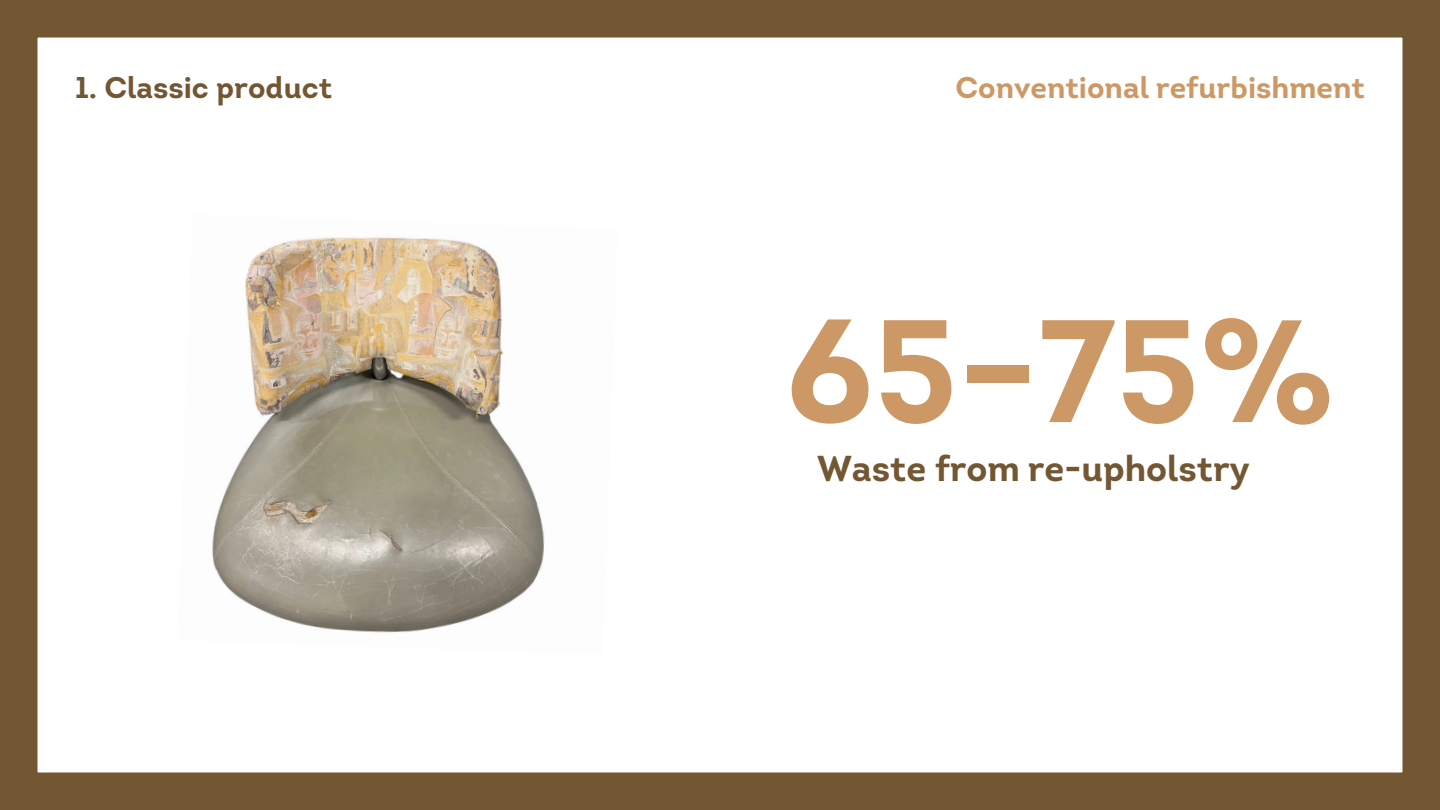
<style>
.page{position:relative;width:1440px;height:810px;background:#fff}
.page>*{position:absolute;margin:0;border:0;box-sizing:border-box;transform-origin:0 0}
.t1{font:700 145.5px "Intro";color:#c96}
.t2{font:700 36px "Intro";color:#735733}
.t3{font:700 30px "Intro";color:#c96}
.t4{font:700 30px "Intro";color:#735733}
</style>
<div class="page">
<div style="left:0;top:0;width:1440px;height:810px;border:38px solid #735733"></div>
<img style="left:212px;top:237px;width:320px;height:332px">
<img style="left:532px;top:488px;width:13px;height:92px">
<img style="left:215px;top:569px;width:320px;height:64px">
<p class="t4" style="left:75px;top:68px;width:259px">1. Classic product</p>
<p class="t3" style="left:955px;top:68px;width:411px">Conventional refurbishment</p>
<h1 class="t1" style="left:785px;top:278px;width:550px">65–75%</h1>
<p class="t2" style="left:817px;top:446px;width:434px">Waste from re-upholstry</p>
</div>
